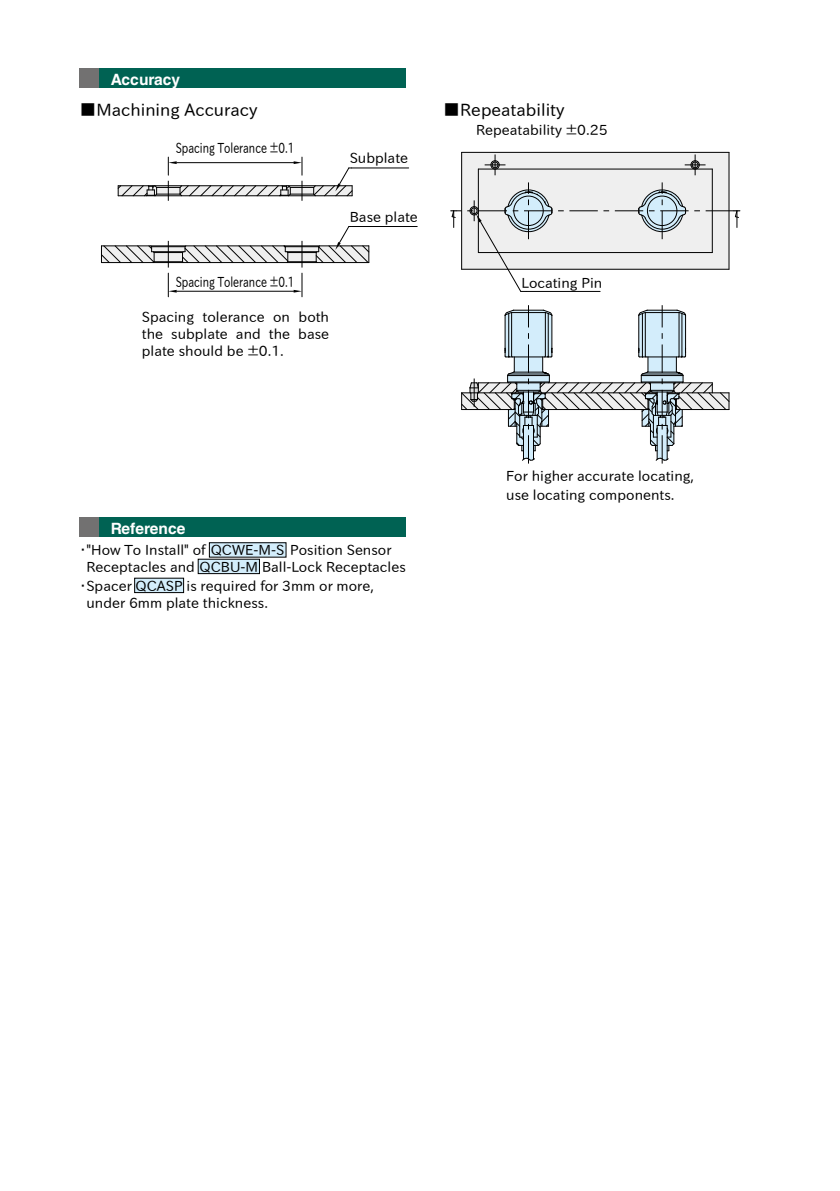
<style>
.page{position:relative;width:840px;height:1191px;background:#fff}
.page>*{position:absolute;margin:0;border:0;box-sizing:border-box;transform-origin:0 0}
.t1{font:17px "IPAP Gothic";color:#000}
.t2{font:700 15.6px "Helvetica LT Std";color:#fff}
.t3{font:14px/17px "IPAP Gothic";color:#000}
.t4{font:14px "IPAP Gothic";color:#000;scale:.75 1}
</style>
<div class="page">
<div style="left:79px;top:68px;width:20px;height:20px;background:#727171"></div>
<div style="left:99px;top:68px;width:306px;height:20px;background:#006253"></div>
<div style="left:79px;top:517px;width:20px;height:20px;background:#727171"></div>
<div style="left:99px;top:517px;width:306px;height:20px;background:#006253"></div>
<div style="left:209px;top:543px;width:77px;height:14px;background:#d3edfb"></div>
<div style="left:198px;top:559px;width:61px;height:14px;background:#d3edfb"></div>
<div style="left:198px;top:559px;width:61px;height:15px;border:1px solid #000"></div>
<div style="left:134px;top:578px;width:49px;height:14px;background:#d3edfb"></div>
<div style="left:134px;top:578px;width:50px;height:15px;border:1px solid #000"></div>
<hr style="left:176px;top:291px;width:117px;height:1px;background:#000">
<hr style="left:351px;top:168px;width:57px;height:1px;background:#000">
<hr style="left:351px;top:226px;width:66px;height:1px;background:#000">
<svg style="left:168px;top:273px;width:8px;height:24px"></svg>
<svg style="left:293px;top:273px;width:9px;height:24px"></svg>
<svg style="left:117px;top:157px;width:235px;height:44px"></svg>
<svg style="left:101px;top:226px;width:268px;height:41px"></svg>
<svg style="left:450px;top:152px;width:289px;height:140px"></svg>
<svg style="left:461px;top:305px;width:268px;height:158px"></svg>
<p class="t2" style="left:111px;top:70px;width:71px">Accuracy</p>
<p class="t1" style="left:79px;top:100px;width:179px">■Machining Accuracy</p>
<p class="t4" style="left:176px;top:140px;width:160px">Spacing Tolerance ±0.1</p>
<p class="t4" style="left:176px;top:274px;width:160px">Spacing Tolerance ±0.1</p>
<p class="t3" style="left:142px;top:308px;width:189px;text-align:justify">Spacing tolerance on both the subplate and the base plate should be ±0.1.</p>
<p class="t3" style="left:349px;top:150px;width:60px">Subplate</p>
<p class="t3" style="left:349px;top:209px;width:70px">Base plate</p>
<p class="t1" style="left:443px;top:100px;width:123px">■Repeatability</p>
<p class="t3" style="left:476px;top:122px;width:133px">Repeatability ±0.25</p>
<p class="t3" style="left:521px;top:274px;width:82px">Locating Pin</p>
<p class="t2" style="left:111px;top:518px;width:76px">Reference</p>
<p class="t3" style="left:86px;top:542px;width:320px;text-indent:-7px">・"How To Install" of QCWE-M-S Position Sensor<br>Receptacles and QCBU-M Ball-Lock Receptacles</p>
<p class="t3" style="left:86px;top:577px;width:289px;text-indent:-7px">・Spacer QCASP is required for 3mm or more, under 6mm plate thickness.</p>
<p class="t3" style="left:506px;top:467px;width:189px;line-height:18.8px">For higher accurate locating, use locating components.</p>
</div>
